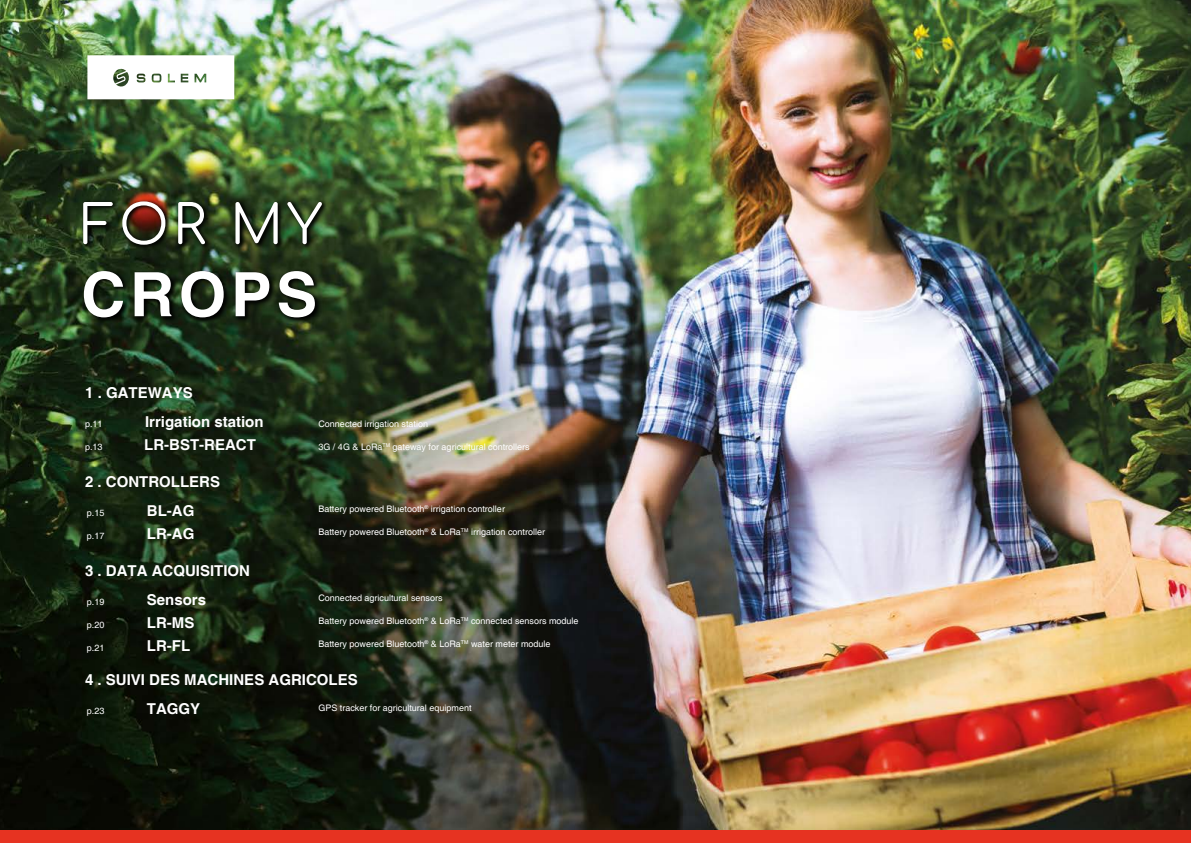
<style>
.page{position:relative;width:1191px;height:843px;background:#fff}
.page>*{position:absolute;margin:0;border:0;box-sizing:border-box;transform-origin:0 0}
.t1{font:700 61.2px "Helvetica";letter-spacing:.075em;color:#fff}
.t2{font:54px "Comfortaa";color:#fff}
.t3{font:700 15px "Helvetica";color:#fff}
.t4{font:9px "Helvetica";color:#fff}
</style>
<div class="page">
<img style="left:0;top:0;width:1191px;height:830px">
<svg style="left:80px;top:198px;width:249px;height:126px;background:#1e2b15"></svg>
<svg style="left:87px;top:55px;width:147px;height:44px"></svg>
<div style="left:0;top:830px;width:1191px;height:13px;background:#e63321"></div>
<h2 class="t2" style="left:81px;top:176px;width:242px">FOR MY</h2>
<h1 class="t1" style="left:81px;top:257px;width:237px">CROPS</h1>
<h3 class="t3" style="left:85px;top:383px;width:109px">1 . GATEWAYS</h3>
<p class="t4" style="left:85px;top:419px;width:19px">p.11</p>
<h3 class="t3" style="left:145px;top:412px;width:120px">Irrigation station</h3>
<p class="t4" style="left:85px;top:442px;width:19px">p.13</p>
<h3 class="t3" style="left:144px;top:435px;width:113px">LR-BST-REACT</h3>
<h3 class="t3" style="left:85px;top:473px;width:137px">2 . CONTROLLERS</h3>
<p class="t4" style="left:87px;top:508px;width:19px">p.15</p>
<h3 class="t3" style="left:147px;top:502px;width:49px">BL-AG</h3>
<p class="t4" style="left:87px;top:531px;width:19px">p.17</p>
<h3 class="t3" style="left:147px;top:525px;width:49px">LR-AG</h3>
<h3 class="t3" style="left:85px;top:561px;width:167px">3 . DATA ACQUISITION</h3>
<p class="t4" style="left:87px;top:596px;width:19px">p.19</p>
<h3 class="t3" style="left:147px;top:590px;width:61px">Sensors</h3>
<p class="t4" style="left:87px;top:619px;width:19px">p.20</p>
<h3 class="t3" style="left:147px;top:613px;width:49px">LR-MS</h3>
<p class="t4" style="left:87px;top:642px;width:19px">p.21</p>
<h3 class="t3" style="left:147px;top:636px;width:45px">LR-FL</h3>
<p class="t4" style="left:318px;top:419px;width:111px">Connected irrigation station</p>
<p class="t4" style="left:318px;top:442px;width:213px">3G / 4G &amp; LoRa<sup>TM</sup> gateway for agricultural controllers</p>
<p class="t4" style="left:318px;top:503px;width:188px">Battery powered Bluetooth<sup>®</sup> irrigation controller</p>
<p class="t4" style="left:318px;top:526px;width:228px">Battery powered Bluetooth<sup>®</sup> &amp; LoRa<sup>TM</sup> irrigation controller</p>
<p class="t4" style="left:318px;top:592px;width:126px">Connected agricultural sensors</p>
<p class="t4" style="left:318px;top:615px;width:262px">Battery powered Bluetooth<sup>®</sup> &amp; LoRa<sup>TM</sup> connected sensors module</p>
<p class="t4" style="left:318px;top:638px;width:234px">Battery powered Bluetooth<sup>®</sup> &amp; LoRa<sup>TM</sup> water meter module</p>
<h3 class="t3" style="left:85px;top:670px;width:274px">4 . SUIVI DES MACHINES AGRICOLES</h3>
<p class="t4" style="left:87px;top:705px;width:19px">p.23</p>
<h3 class="t3" style="left:147px;top:699px;width:55px">TAGGY</h3>
<p class="t4" style="left:318px;top:702px;width:155px">GPS tracker for agricultural equipment</p>
</div>
